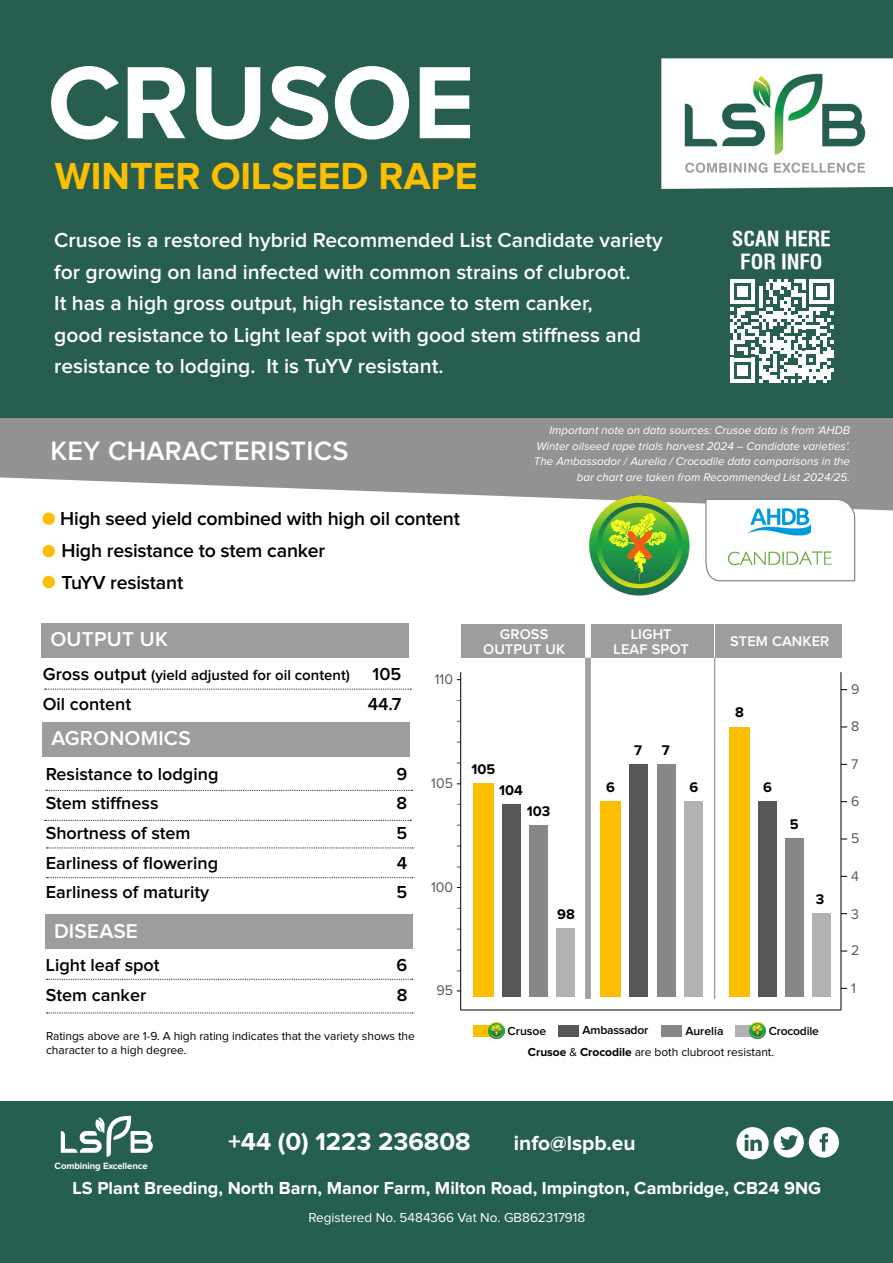
<style>
.page{position:relative;width:893px;height:1263px;background:#fff}
.page>*{position:absolute;margin:0;border:0;box-sizing:border-box;transform-origin:0 0}
.t1{font:700 106.5px "Proxima Nova";color:#fff}
.t2{font:700 39px "Proxima Nova";color:#fcbf00}
.t3{font:600 27.6px "Proxima Nova";letter-spacing:.01em;color:#fff}
.t4{font:700 25.5px "Proxima Nova";color:#fff}
.t5{font:600 21px/31.5px "Proxima Nova";color:#fff}
.t6{font:700 21px "Proxima Nova";color:#fff}
.t7{font:600 20.85px "Proxima Nova";letter-spacing:.01em;color:#fff}
.t8{font:20.1px/23.1px "Swiss 721 Bold Condensed BT";letter-spacing:-.005em;color:#fff;text-align:center;scale:1.07 1}
.t9{font:600 19.5px "Proxima Nova";letter-spacing:-.01em;color:#000}
.t10{font:600 18px "Proxima Nova";color:#000}
.t11{font:700 18px "Proxima Nova";color:#fff}
.t12{font:600 15px "Proxima Nova";color:#000}
.t13{font:600 14.55px/14.5px "Proxima Nova";letter-spacing:.01em;color:#fff;text-align:center}
.t14{font:14.55px "Proxima Nova";color:#575756}
.t15{font:700 14.55px "Proxima Nova";color:#000}
.t16{font:13.5px "Proxima Nova";color:#fff}
.t17{font:600 12.15px "Proxima Nova";letter-spacing:-.02em;color:#000}
.t18{font:600 12.15px "Proxima Nova";color:#000}
.t19{font:12px/14.4px "Proxima Nova";letter-spacing:-.005em;color:#000}
.t20{font:italic 11.55px/15.5px "Proxima Nova";color:#fff;text-align:right}
.t21{font:700 9.45px "Proxima Nova";letter-spacing:-.01em;color:#fff}
.s1{font-size:18px}
.s2{font-weight:700}
</style>
<div class="page">
<svg style="left:0;top:417px;width:893px;height:93px;fill:#929292"></svg>
<div style="left:42px;top:624px;width:367px;height:34px;background:#9d9d9c"></div>
<div style="left:43px;top:722px;width:367px;height:34px;background:#9d9d9c"></div>
<div style="left:45px;top:914px;width:367px;height:35px;background:#9d9d9c"></div>
<div style="left:43px;top:512px;width:12px;height:13px;background:#fcbf00;border-radius:50%"></div>
<div style="left:43px;top:576px;width:12px;height:12px;background:#fcbf00;border-radius:50%"></div>
<div style="left:43px;top:545px;width:12px;height:12px;background:#fcbf00;border-radius:50%"></div>
<svg style="left:46px;top:790px;width:366px;height:1px"></svg>
<svg style="left:45px;top:820px;width:366px;height:1px"></svg>
<svg style="left:46px;top:979px;width:367px;height:1px"></svg>
<svg style="left:46px;top:847px;width:367px;height:1px"></svg>
<svg style="left:46px;top:877px;width:367px;height:1px"></svg>
<svg style="left:46px;top:1012px;width:367px;height:1px"></svg>
<svg style="left:45px;top:689px;width:366px;height:1px"></svg>
<svg style="left:704px;top:498px;width:152px;height:84px"></svg>
<div style="left:0;top:1102px;width:893px;height:161px;background:#255f51"></div>
<svg style="left:61px;top:1116px;width:92px;height:41px"></svg>
<svg style="left:736px;top:1127px;width:103px;height:32px"></svg>
<div style="left:0;top:0;width:893px;height:417px;background:#285e50"></div>
<svg style="left:661px;top:58px;width:232px;height:131px"></svg>
<img style="left:677px;top:68px;width:196px;height:111px">
<svg style="left:730px;top:279px;width:104px;height:104px"></svg>
<img style="left:589px;top:495px;width:100px;height:101px">
<div style="left:461px;top:624px;width:125px;height:34px;background:#9d9d9c"></div>
<div style="left:474px;top:1025px;width:20px;height:11px;background:#fcbf00"></div>
<div style="left:558px;top:1025px;width:21px;height:11px;background:#575756"></div>
<div style="left:588px;top:624px;width:126px;height:34px;background:#9d9d9c"></div>
<div style="left:715px;top:624px;width:126px;height:34px;background:#9d9d9c"></div>
<hr style="left:460px;top:1009px;width:381px;height:1px;background:#000">
<hr style="left:460px;top:672px;width:1px;height:338px;background:#000">
<div style="left:585px;top:655px;width:6px;height:344px;background:#a1a1a1"></div>
<hr style="left:714px;top:658px;width:1px;height:341px;background:#a1a1a1">
<div style="left:585px;top:622px;width:6px;height:36px;background:#fff"></div>
<div style="left:729px;top:727px;width:20px;height:270px;background:#fcbf00"></div>
<div style="left:758px;top:801px;width:18px;height:196px;background:#575756"></div>
<div style="left:601px;top:801px;width:20px;height:196px;background:#fcbf00"></div>
<div style="left:629px;top:764px;width:19px;height:233px;background:#575756"></div>
<div style="left:473px;top:784px;width:20px;height:213px;background:#fcbf00"></div>
<div style="left:502px;top:804px;width:19px;height:193px;background:#575756"></div>
<div style="left:529px;top:825px;width:19px;height:172px;background:#878787"></div>
<div style="left:556px;top:929px;width:19px;height:68px;background:#b3b2b2"></div>
<div style="left:662px;top:1025px;width:20px;height:11px;background:#878787"></div>
<div style="left:735px;top:1025px;width:20px;height:11px;background:#b3b2b2"></div>
<div style="left:657px;top:764px;width:19px;height:233px;background:#878787"></div>
<div style="left:684px;top:801px;width:19px;height:196px;background:#b3b2b2"></div>
<div style="left:785px;top:838px;width:19px;height:159px;background:#878787"></div>
<div style="left:812px;top:914px;width:19px;height:83px;background:#b3b2b2"></div>
<hr style="left:840px;top:672px;width:1px;height:338px;background:#000">
<img style="left:749px;top:1022px;width:17px;height:17px">
<img style="left:488px;top:1022px;width:16px;height:17px">
<h1 class="t1" style="left:48px;top:54px;width:429px">CRUSOE</h1>
<h2 class="t2" style="left:55px;top:158px;width:424px">WINTER OILSEED RAPE</h2>
<p class="t5" style="left:54px;top:225px;width:610px">Crusoe is a restored hybrid Recommended List Candidate variety for growing on land infected with common strains of clubroot.<br>It has a high gross output, high resistance to stem canker,<br>good resistance to Light leaf spot with good stem stiffness and resistance to lodging. It is TuYV resistant.</p>
<p class="t8" style="left:732px;top:227px;width:94px">SCAN HERE<br>FOR INFO</p>
<h3 class="t3" style="left:50px;top:438px;width:300px">KEY CHARACTERISTICS</h3>
<p class="t9" style="left:60px;top:509px;width:401px">High seed yield combined with high oil content</p>
<p class="t9" style="left:45px;top:542px;width:282px">• High resistance to stem canker</p>
<p class="t9" style="left:45px;top:573px;width:140px">• TuYV resistant</p>
<p class="t20" style="left:534px;top:423px;width:318px">Important note on data sources: Crusoe data is from ‘AHDB Winter oilseed rape trials harvest 2024 – Candidate varieties’.<br>The Ambassador / Aurelia / Crocodile data comparisons in the bar chart are taken from Recommended List 2024/25.</p>
<p class="t7" style="left:51px;top:630px;width:119px">OUTPUT UK</p>
<p class="t13" style="left:483px;top:628px;width:84px">GROSS<br>OUTPUT UK</p>
<p class="t13" style="left:614px;top:628px;width:77px">LIGHT<br>LEAF SPOT</p>
<p class="t13" style="left:730px;top:635px;width:101px">STEM CANKER</p>
<p class="t12" style="left:43px;top:668px;width:309px"><span class="s1">Gross output</span> (yield adjusted for oil content)</p>
<p class="t10" style="left:373px;top:666px;width:30px">105</p>
<p class="t10" style="left:43px;top:696px;width:90px">Oil content</p>
<p class="t10" style="left:368px;top:696px;width:35px">44.7</p>
<p class="t7" style="left:51px;top:729px;width:141px">AGRONOMICS</p>
<p class="t10" style="left:46px;top:765px;width:174px">Resistance to lodging</p>
<p class="t10" style="left:396px;top:765px;width:12px">9</p>
<p class="t10" style="left:46px;top:795px;width:114px">Stem stiffness</p>
<p class="t10" style="left:396px;top:795px;width:12px">8</p>
<p class="t10" style="left:46px;top:825px;width:146px">Shortness of stem</p>
<p class="t10" style="left:396px;top:825px;width:12px">5</p>
<p class="t10" style="left:46px;top:854px;width:174px">Earliness of flowering</p>
<p class="t10" style="left:397px;top:854px;width:12px">4</p>
<p class="t10" style="left:46px;top:884px;width:165px">Earliness of maturity</p>
<p class="t10" style="left:396px;top:884px;width:12px">5</p>
<p class="t7" style="left:54px;top:921px;width:85px">DISEASE</p>
<p class="t10" style="left:46px;top:957px;width:115px">Light leaf spot</p>
<p class="t10" style="left:397px;top:957px;width:12px">6</p>
<p class="t10" style="left:46px;top:986px;width:102px">Stem canker</p>
<p class="t10" style="left:397px;top:986px;width:12px">8</p>
<p class="t14" style="left:435px;top:672px;width:20px">110</p>
<p class="t14" style="left:431px;top:777px;width:23px">105</p>
<p class="t15" style="left:472px;top:762px;width:25px">105</p>
<p class="t15" style="left:499px;top:783px;width:25px">104</p>
<p class="t15" style="left:527px;top:804px;width:25px">103</p>
<p class="t14" style="left:431px;top:880px;width:24px">100</p>
<p class="t14" style="left:436px;top:984px;width:18px">95</p>
<p class="t15" style="left:557px;top:908px;width:19px">98</p>
<p class="t15" style="left:606px;top:780px;width:10px">6</p>
<p class="t15" style="left:634px;top:743px;width:9px">7</p>
<p class="t15" style="left:662px;top:743px;width:9px">7</p>
<p class="t15" style="left:735px;top:706px;width:10px">8</p>
<p class="t15" style="left:689px;top:780px;width:10px">6</p>
<p class="t15" style="left:763px;top:780px;width:10px">6</p>
<p class="t15" style="left:790px;top:817px;width:10px">5</p>
<p class="t15" style="left:816px;top:892px;width:10px">3</p>
<p class="t14" style="left:851px;top:683px;width:10px">9</p>
<p class="t14" style="left:851px;top:720px;width:10px">8</p>
<p class="t14" style="left:851px;top:757px;width:9px">7</p>
<p class="t14" style="left:851px;top:795px;width:10px">6</p>
<p class="t14" style="left:851px;top:832px;width:10px">5</p>
<p class="t14" style="left:851px;top:869px;width:9px">4</p>
<p class="t14" style="left:851px;top:907px;width:9px">3</p>
<p class="t14" style="left:851px;top:944px;width:10px">2</p>
<p class="t14" style="left:851px;top:981px;width:6px">1</p>
<p class="t19" style="left:46px;top:1029px;width:370px">Ratings above are 1-9. A high rating indicates that the variety shows the character to a high degree.</p>
<p class="t17" style="left:508px;top:1025px;width:40px">Crusoe</p>
<p class="t17" style="left:583px;top:1024px;width:67px">Ambassador</p>
<p class="t18" style="left:685px;top:1025px;width:40px">Aurelia</p>
<p class="t17" style="left:769px;top:1025px;width:51px">Crocodile</p>
<p class="t19" style="left:528px;top:1045px;width:248px"><span class="s2">Crusoe</span> &amp; <span class="s2">Crocodile</span> are both clubroot resistant.</p>
<p class="t4" style="left:228px;top:1129px;width:244px">+44 (0) 1223 236808</p>
<p class="t6" style="left:514px;top:1133px;width:123px">info@lspb.eu</p>
<p class="t21" style="left:55px;top:1161px;width:94px">Combining Excellence</p>
<p class="t11" style="left:73px;top:1179px;width:750px">LS Plant Breeding, North Barn, Manor Farm, Milton Road, Impington, Cambridge, CB24 9NG</p>
<p class="t16" style="left:308px;top:1211px;width:278px">Registered No. 5484366 Vat No. GB862317918</p>
</div>
